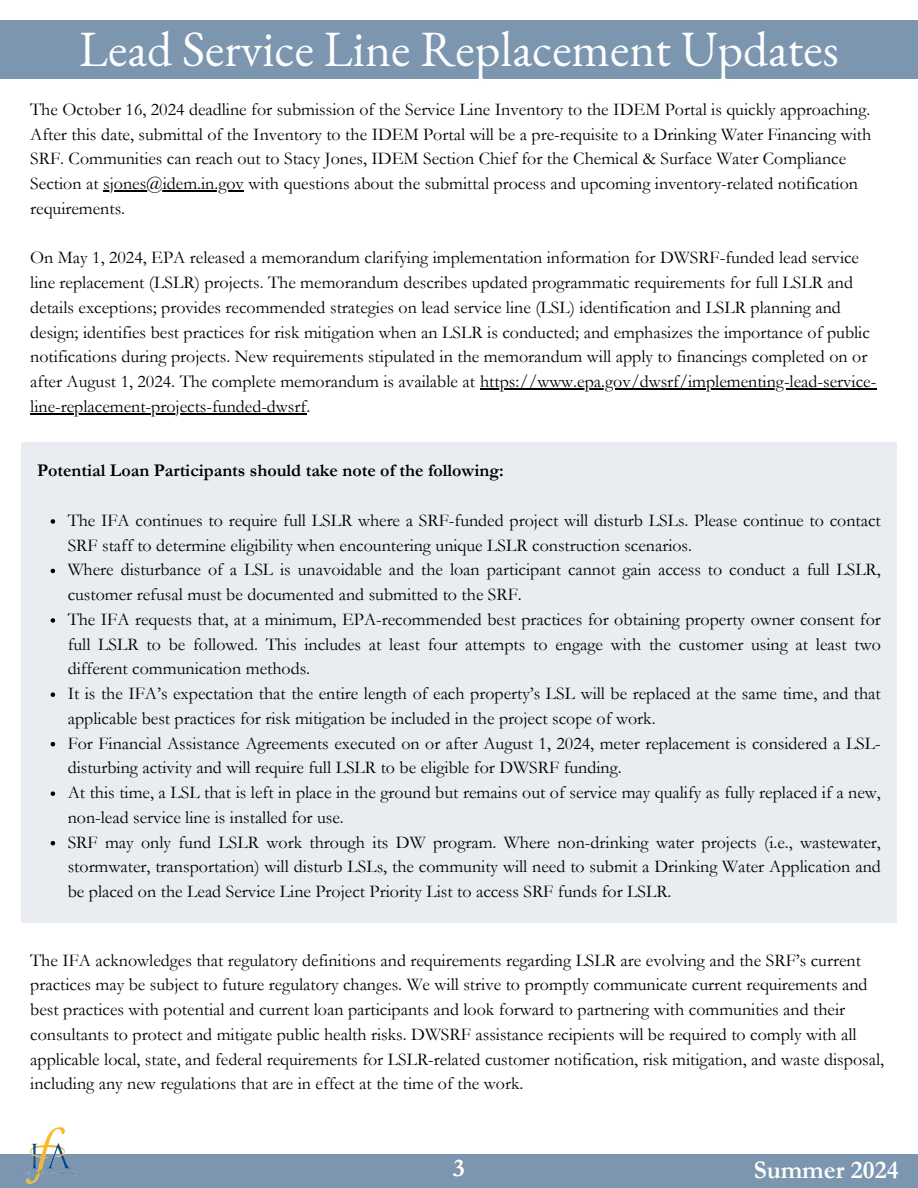
<style>
.page{position:relative;width:918px;height:1188px;background:#fff}
.page>*{position:absolute;margin:0;border:0;box-sizing:border-box;transform-origin:0 0}
.t1{font:49.5px "EB Garamond";color:#fdfefe}
.t2{font:700 25.65px "Garamond";color:#fff}
.t3{font:700 25.5px "Garamond";color:#fdfefe}
.t4{font:18px/24.8px "Garamond";color:#000}
.t5{font:700 18px "Garamond";color:#000}
</style>
<div class="page">
<div style="left:0;top:1154px;width:918px;height:34px;background:#7b96ae"></div>
<img style="left:22px;top:1127px;width:56px;height:57px">
<div style="left:0;top:20px;width:918px;height:59px;background:#7b96ae"></div>
<div style="left:21px;top:443px;width:876px;height:480px;background:#e9edf1"></div>
<svg style="left:51px;top:519px;width:4px;height:5px"></svg>
<svg style="left:51px;top:569px;width:4px;height:4px"></svg>
<svg style="left:51px;top:618px;width:4px;height:5px"></svg>
<svg style="left:51px;top:692px;width:4px;height:5px"></svg>
<svg style="left:51px;top:742px;width:4px;height:4px"></svg>
<svg style="left:51px;top:791px;width:4px;height:5px"></svg>
<svg style="left:51px;top:841px;width:4px;height:4px"></svg>
<hr style="left:103px;top:190px;width:141px;height:1px;background:#000">
<hr style="left:480px;top:388px;width:397px;height:1px;background:#000">
<hr style="left:30px;top:413px;width:277px;height:1px;background:#000">
<p class="t1" style="left:79px;top:16px;width:761px">Lead Service Line Replacement Updates</p>
<h2 class="t4" style="left:30px;top:97px;width:843px">The October 16, 2024 deadline for submission of the Service Line Inventory to the IDEM Portal is quickly approaching.<br>After this date, submittal of the Inventory to the IDEM Portal will be a pre-requisite to a Drinking Water Financing with SRF. Communities can reach out to Stacy Jones, IDEM Section Chief for the Chemical &amp; Surface Water Compliance Section at sjones@idem.in.gov with questions about the submittal process and upcoming inventory-related notification</h2>
<p class="t4" style="left:30px;top:196px;width:96px">requirements.</p>
<p class="t4" style="left:30px;top:246px;width:848px">On May 1, 2024, EPA released a memorandum clarifying implementation information for DWSRF-funded lead service line replacement (LSLR) projects. The memorandum describes updated programmatic requirements for full LSLR and details exceptions; provides recommended strategies on lead service line (LSL) identification and LSLR planning and design; identifies best practices for risk mitigation when an LSLR is conducted; and emphasizes the importance of public notifications during projects. New requirements stipulated in the memorandum will apply to financings completed on or after August 1, 2024. The complete memorandum is available at https://www.epa.gov/dwsrf/implementing-lead-service&shy;line-replacement-projects-funded-dwsrf.</p>
<p class="t5" style="left:37px;top:461px;width:468px">Potential Loan Participants should take note of the following:</p>
<h3 class="t4" style="left:68px;top:508px;width:815px">The IFA continues to require full LSLR where a SRF-funded project will disturb LSLs. Please continue to contact<br>SRF staff to determine eligibility when encountering unique LSLR construction scenarios.</h3>
<p class="t4" style="left:68px;top:558px;width:815px">Where disturbance of a LSL is unavoidable and the loan participant cannot gain access to conduct a full LSLR, customer refusal must be documented and submitted to the SRF.</p>
<p class="t4" style="left:68px;top:607px;width:815px;text-align:justify">The IFA requests that, at a minimum, EPA-recommended best practices for obtaining property owner consent for full LSLR to be followed. This includes at least four attempts to engage with the customer using at least two different communication methods.</p>
<p class="t4" style="left:68px;top:681px;width:815px">It is the IFA’s expectation that the entire length of each property’s LSL will be replaced at the same time, and that applicable best practices for risk mitigation be included in the project scope of work.</p>
<p class="t4" style="left:68px;top:731px;width:815px">For Financial Assistance Agreements executed on or after August 1, 2024, meter replacement is considered a LSL&shy;disturbing activity and will require full LSLR to be eligible for DWSRF funding.</p>
<p class="t4" style="left:68px;top:780px;width:815px">At this time, a LSL that is left in place in the ground but remains out of service may qualify as fully replaced if a new, non-lead service line is installed for use.</p>
<p class="t4" style="left:68px;top:830px;width:815px;text-align:justify">SRF may only fund LSLR work through its DW program. Where non-drinking water projects (i.e., wastewater, stormwater, transportation) will disturb LSLs, the community will need to submit a Drinking Water Application and be placed on the Lead Service Line Project Priority List to access SRF funds for LSLR.</p>
<p class="t4" style="left:30px;top:948px;width:855px">The IFA acknowledges that regulatory definitions and requirements regarding LSLR are evolving and the SRF’s current practices may be subject to future regulatory changes. We will strive to promptly communicate current requirements and best practices with potential and current loan participants and look forward to partnering with communities and their consultants to protect and mitigate public health risks. DWSRF assistance recipients will be required to comply with all applicable local, state, and federal requirements for LSLR-related customer notification, risk mitigation, and waste disposal, including any new regulations that are in effect at the time of the work.</p>
<p class="t2" style="left:453px;top:1154px;width:13px">3</p>
<h1 class="t3" style="left:754px;top:1156px;width:146px">Summer 2024</h1>
</div>
